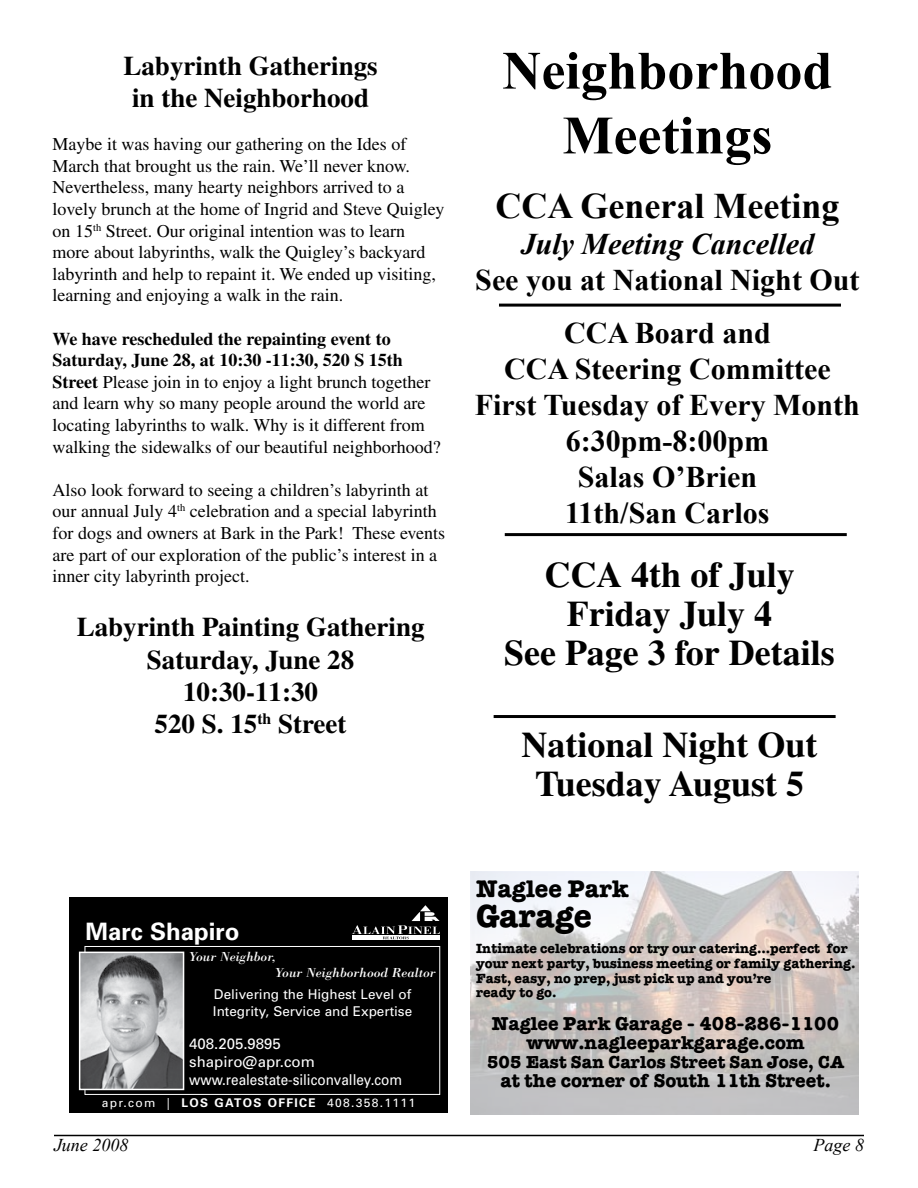
<style>
.page{position:relative;width:918px;height:1188px;background:#fff}
.page>*{position:absolute;margin:0;border:0;box-sizing:border-box;transform-origin:0 0}
.t1{font:700 54px/64.8px "Times New Roman";color:#000;text-align:center}
.t2{font:700 36px/39px "Times";color:#000;text-align:center}
.t3{font:700 36px "Times New Roman";color:#000}
.t4{font:700 32.4px "American Typewriter";color:#000}
.t5{font:700 30px/36px "Times New Roman";color:#000;text-align:center}
.t6{font:italic 700 30px "Times New Roman";color:#000}
.t7{font:700 27px/32.4px "Times";color:#000;text-align:center}
.t8{font:700 24.3px "American Typewriter";color:#000}
.t9{font:700 24px "Univers";color:#fff}
.t10{font:700 18.9px/18.9px "American Typewriter";color:#000;text-align:center}
.t11{font:18px/21.6px "Times";color:#000}
.t12{font:italic 18px "Times New Roman";color:#000}
.t13{font:700 17.55px "American Typewriter";color:#000}
.t14{font:15px/18px "Univers";color:#fff}
.t15{font:700 13.5px/14.9px "American Typewriter";color:#000}
.t16{font:13.5px/16.2px "Univers";color:#fff}
.t17{font:italic 13.5px/16.2px "Bodoni";color:#fff}
.t18{font:12px "Univers";letter-spacing:.11em;color:#fff}
.s1{font-weight:700}
</style>
<div class="page">
<hr style="left:54px;top:1135px;width:810px;height:1px;background:#000">
<hr style="left:499px;top:304px;width:342px;height:3px;background:#000">
<hr style="left:505px;top:533px;width:342px;height:3px;background:#000">
<img style="left:471px;top:871px;width:387px;height:243px">
<div style="left:70px;top:897px;width:378px;height:216px;background:#000"></div>
<svg style="left:352px;top:939px;width:88px;height:1px"></svg>
<svg style="left:352px;top:905px;width:88px;height:34px"></svg>
<div style="left:85px;top:946px;width:355px;height:149px;border:1px solid #fff"></div>
<img style="left:82px;top:955px;width:99px;height:132px">
<div style="left:79px;top:952px;width:105px;height:138px;border:2px solid #fff"></div>
<hr style="left:494px;top:715px;width:342px;height:3px;background:#000">
<h3 class="t7" style="left:123px;top:49px;width:256px">Labyrinth Gatherings in the Neighborhood</h3>
<p class="t11" style="left:53px;top:133px;width:393px">Maybe it was having our gathering on the Ides of March that brought us the rain. We’ll never know.<br>Nevertheless, many hearty neighbors arrived to a lovely brunch at the home of Ingrid and Steve Quigley on 15<sup>th</sup> Street. Our original intention was to learn more about labyrinths, walk the Quigley’s backyard labyrinth and help to repaint it. We ended up visiting, learning and enjoying a walk in the rain.</p>
<p class="t11" style="left:53px;top:328px;width:390px"><span class="s1">We have rescheduled the repainting event to Saturday, June 28, at 10:30 -11:30, 520 S 15th Street</span> Please join in to enjoy a light brunch together and learn why so many people around the world are locating labyrinths to walk. Why is it different from walking the sidewalks of our beautiful neighborhood?</p>
<p class="t11" style="left:53px;top:479px;width:394px">Also look forward to seeing a children’s labyrinth at our annual July 4<sup>th</sup> celebration and a special labyrinth for dogs and owners at Bark in the Park! These events are part of our exploration of the public’s interest in a inner city labyrinth project.</p>
<h3 class="t7" style="left:77px;top:610px;width:349px">Labyrinth Painting Gathering<br>Saturday, June 28<br>10:30-11:30<br>520 S. 15<sup>th</sup> Street</h3>
<h3 class="t9" style="left:86px;top:917px;width:156px">Marc Shapiro</h3>
<p class="t17" style="left:275px;top:948px;width:162px;text-indent:-86px">Your Neighbor,<br>Your Neighborhood Realtor</p>
<p class="t16" style="left:213px;top:987px;width:201px">Delivering the Highest Level of<br>Integrity, Service and Expertise</p>
<p class="t14" style="left:189px;top:1035px;width:215px">408.205.9895 shapiro@apr.com www.realestate-siliconvalley.com</p>
<p class="t18" style="left:102px;top:1096px;width:315px">apr.com | <span class="s1">LOS GATOS OFFICE</span> 408.358.1111</p>
<h1 class="t1" style="left:502px;top:37px;width:332px">Neighborhood<br>Meetings</h1>
<h2 class="t3" style="left:495px;top:181px;width:345px">CCA General Meeting</h2>
<h3 class="t6" style="left:521px;top:223px;width:295px">July Meeting Cancelled</h3>
<h3 class="t5" style="left:475px;top:253px;width:386px;line-height:52.7px">See you at National Night Out<br>CCA Board and</h3>
<h3 class="t5" style="left:475px;top:350px;width:387px">CCA Steering Committee<br>First Tuesday of Every Month<br>6:30pm-8:00pm<br>Salas O’Brien<br>11th/San Carlos</h3>
<h2 class="t2" style="left:504px;top:554px;width:332px">CCA 4th of July<br>Friday July 4<br>See Page 3 for Details</h2>
<h2 class="t2" style="left:522px;top:725px;width:298px">National Night Out<br>Tuesday August 5</h2>
<h3 class="t8" style="left:476px;top:874px;width:154px">Naglee Park</h3>
<h3 class="t4" style="left:476px;top:897px;width:117px">Garage</h3>
<p class="t15" style="left:476px;top:941px;width:381px">Intimate celebrations or try our catering...perfect for your next party, business meeting or family gathering.<br>Fast, easy, no prep, just pick up and you’re<br>ready to go.</p>
<p class="t10" style="left:492px;top:1014px;width:349px">Naglee Park Garage - 408-286-1100 www.nagleeparkgarage.com</p>
<p class="t13" style="left:487px;top:1052px;width:358px">505 East San Carlos Street San Jose, CA</p>
<p class="t10" style="left:500px;top:1071px;width:332px">at the corner of South 11th Street.</p>
<p class="t12" style="left:54px;top:1133px;width:76px">June 2008</p>
<p class="t12" style="left:814px;top:1133px;width:38px">Page</p>
</div>
